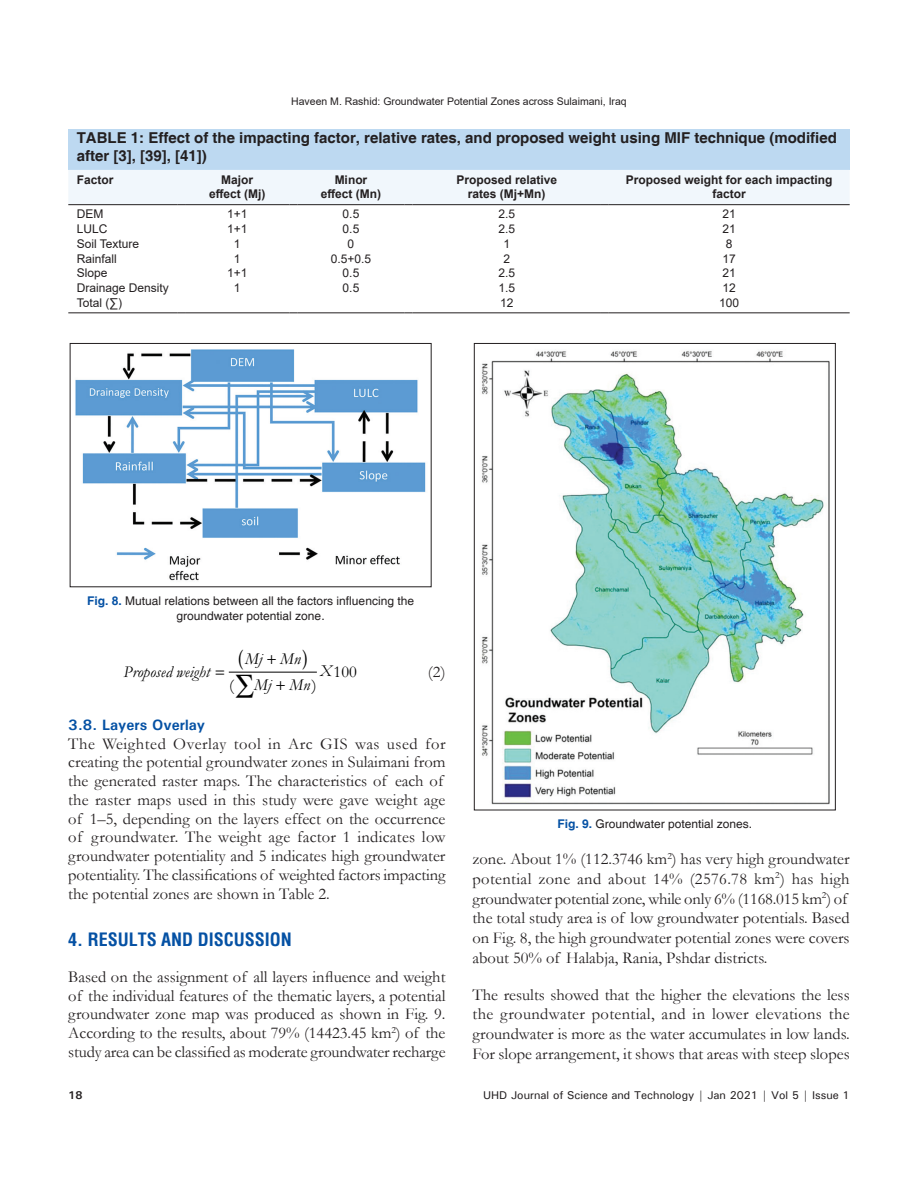
<style>
.page{position:relative;width:918px;height:1188px;background:#fff}
.page>*{position:absolute;margin:0;border:0;box-sizing:border-box;transform-origin:0 0}
.t1{font:700 condensed 18px "Helvetica";color:#0551a4}
.TX{font:16.5px/18.8px "Garamond";color:#231f20}
.t2{font:italic 16.5px/26px "Garamond";letter-spacing:.005em;color:#000}
.t3{font:16.5px "Garamond";color:#000}
.TT{font:700 15px/18px "Helvetica";color:#231f20}
.t4{font:700 15px "Univers";color:#0551a4}
.FGC{font:12px/15px "Helvetica";color:#231f20;text-align:center}
.TB{font:12px "Arial";color:#231f20}
.TCH{font:700 12px/14.4px "Arial";color:#231f20;text-align:center}
.TBL{font:12px "Arial";color:#231f20}
.t5{font:500 11.25px "Univers";color:#231f20}
.t6{font:700 11.25px "Univers";color:#231f20}
.t7{font:10.5px "Arial";color:#231f20}
.s1{font-weight:700;color:#0551a4}
.s2{font-style:normal}
.s3{font-style:italic}
</style>
<div class="page">
<img style="left:75px;top:349px;width:351px;height:232px">
<div style="left:70px;top:343px;width:361px;height:244px;border:1px solid #231f20"></div>
<div style="left:68px;top:129px;width:782px;height:41px;background:#bdd9f1"></div>
<hr style="left:68px;top:312px;width:109px;height:1px;background:#231f20">
<hr style="left:185px;top:312px;width:104px;height:1px;background:#231f20">
<hr style="left:297px;top:312px;width:108px;height:1px;background:#231f20">
<hr style="left:413px;top:312px;width:188px;height:1px;background:#231f20">
<hr style="left:609px;top:312px;width:241px;height:1px;background:#231f20">
<div style="left:68px;top:170px;width:781px;height:35px;background:#f1f7fc"></div>
<hr style="left:609px;top:204px;width:241px;height:1px;background:#231f20">
<img style="left:481px;top:351px;width:349px;height:454px">
<hr style="left:229px;top:672px;width:88px;height:1px;background:#000">
<svg style="left:236px;top:671px;width:18px;height:2px"></svg>
<p class="t7" style="left:291px;top:94px;width:337px">Haveen M. Rashid: Groundwater Potential Zones across Sulaimani, Iraq</p>
<p class="TT" style="left:77px;top:130px;width:762px">TABLE 1: Effect of the impacting factor, relative rates, and proposed weight using MIF technique (modified after [3], [39], [41])</p>
<p class="TCH" style="left:77px;top:172px;width:38px">Factor</p>
<p class="TCH" style="left:209px;top:172px;width:58px">Major effect (Mj)</p>
<p class="TCH" style="left:321px;top:172px;width:62px">Minor effect (Mn)</p>
<p class="TCH" style="left:456px;top:172px;width:102px">Proposed relative rates (Mj+Mn)</p>
<p class="TCH" style="left:626px;top:172px;width:208px">Proposed weight for each impacting factor</p>
<p class="TB" style="left:77px;top:206px;width:28px">DEM</p>
<p class="TB" style="left:227px;top:206px;width:22px">1+1</p>
<p class="TB" style="left:343px;top:206px;width:18px">0.5</p>
<p class="TB" style="left:498px;top:206px;width:18px">2.5</p>
<p class="TB" style="left:723px;top:206px;width:15px">21</p>
<p class="TB" style="left:77px;top:221px;width:32px">LULC</p>
<p class="TB" style="left:227px;top:221px;width:22px">1+1</p>
<p class="TB" style="left:343px;top:221px;width:18px">0.5</p>
<p class="TB" style="left:498px;top:221px;width:18px">2.5</p>
<p class="TB" style="left:723px;top:221px;width:15px">21</p>
<p class="TB" style="left:77px;top:235px;width:64px">Soil Texture</p>
<p class="TB" style="left:234px;top:235px;width:8px">1</p>
<p class="TB" style="left:348px;top:235px;width:8px">0</p>
<p class="TB" style="left:503px;top:235px;width:8px">1</p>
<p class="TB" style="left:726px;top:235px;width:8px">8</p>
<p class="TB" style="left:77px;top:250px;width:42px">Rainfall</p>
<p class="TB" style="left:234px;top:250px;width:8px">1</p>
<p class="TB" style="left:331px;top:250px;width:42px">0.5+0.5</p>
<p class="TB" style="left:503px;top:250px;width:8px">2</p>
<p class="TB" style="left:723px;top:250px;width:15px">17</p>
<p class="TB" style="left:77px;top:265px;width:32px">Slope</p>
<p class="TB" style="left:227px;top:265px;width:22px">1+1</p>
<p class="TB" style="left:343px;top:265px;width:18px">0.5</p>
<p class="TB" style="left:498px;top:265px;width:18px">2.5</p>
<p class="TB" style="left:723px;top:265px;width:15px">21</p>
<p class="TB" style="left:77px;top:280px;width:93px">Drainage Density</p>
<p class="TB" style="left:234px;top:280px;width:8px">1</p>
<p class="TB" style="left:343px;top:280px;width:18px">0.5</p>
<p class="TB" style="left:498px;top:280px;width:18px">1.5</p>
<p class="TB" style="left:723px;top:280px;width:15px">12</p>
<p class="TBL" style="left:77px;top:294px;width:47px">Total (∑)</p>
<p class="TBL" style="left:500px;top:294px;width:15px">12</p>
<p class="TBL" style="left:719px;top:294px;width:22px">100</p>
<p class="FGC" style="left:87px;top:593px;width:328px"><span class="s1">Fig. 8.</span> Mutual relations between all the factors influencing the groundwater potential zone.</p>
<p class="t2" style="left:124px;top:658px;width:88px">Proposed weight</p>
<p class="t3" style="left:229px;top:674px;width:6px">(</p>
<p class="t2" style="left:254px;top:646px;width:64px;text-indent:-9px">Mj Mn<br>Mj Mn<span class="s2">)</span></p>
<p class="t3" style="left:320px;top:660px;width:38px"><span class="s3">X</span>100</p>
<p class="TX" style="left:428px;top:662px;width:19px">(2)</p>
<h2 class="t4" style="left:68px;top:715px;width:138px">3.8. Layers Overlay</h2>
<p class="TX" style="left:68px;top:734px;width:379px">The Weighted Overlay tool in Arc GIS was used for creating the potential groundwater zones in Sulaimani from the generated raster maps. The characteristics of each of the raster maps used in this study were gave weight age of 1–5, depending on the layers effect on the occurrence of groundwater. The weight age factor 1 indicates low groundwater potentiality and 5 indicates high groundwater potentiality. The classifications of weighted factors impacting the potential zones are shown in Table 2.</p>
<h1 class="t1" style="left:68px;top:927px;width:225px">4. RESULTS AND DISCUSSION</h1>
<p class="TX" style="left:68px;top:967px;width:379px;text-align:justify">Based on the assignment of all layers influence and weight of the individual features of the thematic layers, a potential groundwater zone map was produced as shown in Fig. 9.<br>According to the results, about 79% (14423.45 km<sup>2</sup>) of the study area can be classified as moderate groundwater recharge</p>
<p class="FGC" style="left:557px;top:817px;width:196px"><span class="s1">Fig. 9.</span> Groundwater potential zones.</p>
<p class="TX" style="left:472px;top:849px;width:379px;line-height:19.6px">zone. About 1% (112.3746 km<sup>2</sup>) has very high groundwater potential zone and about 14% (2576.78 km<sup>2</sup>) has high groundwater potential zone, while only 6% (1168.015 km<sup>2</sup>) of the total study area is of low groundwater potentials. Based on Fig. 8, the high groundwater potential zones were covers about 50% of Halabja, Rania, Pshdar districts.</p>
<p class="TX" style="left:472px;top:984px;width:379px;line-height:19.6px;text-align:justify">The results showed that the higher the elevations the less the groundwater potential, and in lower elevations the groundwater is more as the water accumulates in low lands.<br>For slope arrangement, it shows that areas with steep slopes</p>
<p class="t6" style="left:68px;top:1088px;width:16px">18</p>
<p class="t5" style="left:483px;top:1088px;width:368px">UHD Journal of Science and Technology | Jan 2021 | Vol 5 | Issue 1</p>
</div>
